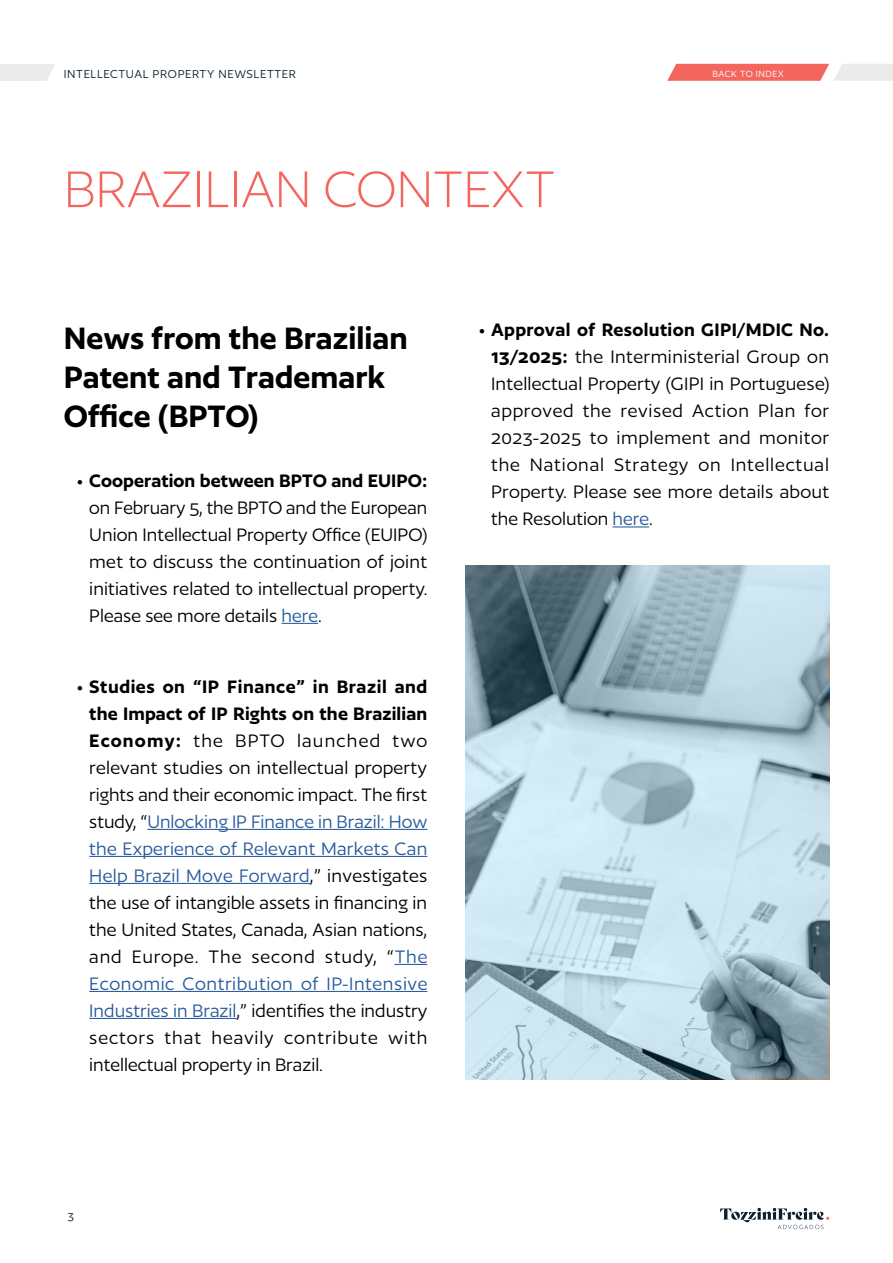
<style>
.page{position:relative;width:893px;height:1263px;background:#fff}
.page>*{position:absolute;margin:0;border:0;box-sizing:border-box;transform-origin:0 0}
.t1{font:300 60px "Author";color:#f2665e}
.t2{font:600 36px/39px "Author";color:#000}
.t3{font:21px/27px "Author";letter-spacing:.005em;color:#000;text-align:justify}
.t4{font:13.5px "Author";letter-spacing:.05em;color:#0b2430}
.t5{font:10.5px "Author";letter-spacing:.05em;color:#fff}
.s1{font-weight:600}
.s2{color:#275b9b}
</style>
<div class="page">
<svg style="left:720px;top:1208px;width:109px;height:21px"></svg>
<svg style="left:0;top:64px;width:55px;height:17px"></svg>
<svg style="left:667px;top:64px;width:226px;height:17px;background:#f1938e"></svg>
<hr style="left:282px;top:623px;width:36px;height:1px;background:#275b9b">
<hr style="left:147px;top:829px;width:280px;height:1px;background:#275b9b">
<hr style="left:89px;top:856px;width:338px;height:1px;background:#275b9b">
<hr style="left:89px;top:883px;width:221px;height:1px;background:#275b9b">
<hr style="left:395px;top:964px;width:32px;height:1px;background:#275b9b">
<hr style="left:89px;top:991px;width:338px;height:1px;background:#275b9b">
<hr style="left:89px;top:1018px;width:148px;height:1px;background:#275b9b">
<img style="left:466px;top:565px;width:363px;height:514px">
<hr style="left:613px;top:526px;width:36px;height:1px;background:#275b9b">
<p class="t4" style="left:64px;top:68px;width:234px">INTELLECTUAL PROPERTY NEWSLETTER</p>
<h1 class="t1" style="left:64px;top:159px;width:493px">BRAZILIAN CONTEXT</h1>
<p class="t5" style="left:712px;top:68px;width:73px">BACK TO INDEX</p>
<h2 class="t2" style="left:64px;top:318px;width:346px">News from the Brazilian<br>Patent and Trademark<br>Office (BPTO)</h2>
<p class="t3" style="left:89px;top:467px;width:340px;text-indent:-13px">• <span class="s1">Cooperation between BPTO and EUIPO: </span>on February 5, the BPTO and the European Union Intellectual Property Office (EUIPO) met to discuss the continuation of joint initiatives related to intellectual property.<br>Please see more details <span class="s2">here</span>.</p>
<p class="t3" style="left:89px;top:673px;width:340px;text-indent:-13px">• <span class="s1">Studies on “IP Finance” in Brazil and the Impact of IP Rights on the Brazilian Economy:</span> the BPTO launched two relevant studies on intellectual property rights and their economic impact. The first study, “<span class="s2">Unlocking IP Finance in Brazil: How the Experience of Relevant Markets Can Help Brazil Move Forward</span>,” investigates the use of intangible assets in financing in the United States, Canada, Asian nations, and Europe. The second study, “<span class="s2">The Economic Contribution of IP-Intensive Industries in Brazil</span>,” identifies the industry sectors that heavily contribute with intellectual property in Brazil.</p>
<p class="t3" style="left:491px;top:316px;width:340px;text-indent:-13px">• <span class="s1">Approval of Resolution GIPI/MDIC No.<br>13/2025:</span> the Interministerial Group on Intellectual Property (GIPI in Portuguese) approved the revised Action Plan for 2023-2025 to implement and monitor the National Strategy on Intellectual Property. Please see more details about the Resolution <span class="s2">here</span>.</p>
<p class="t4" style="left:68px;top:1209px;width:8px">3</p>
</div>
